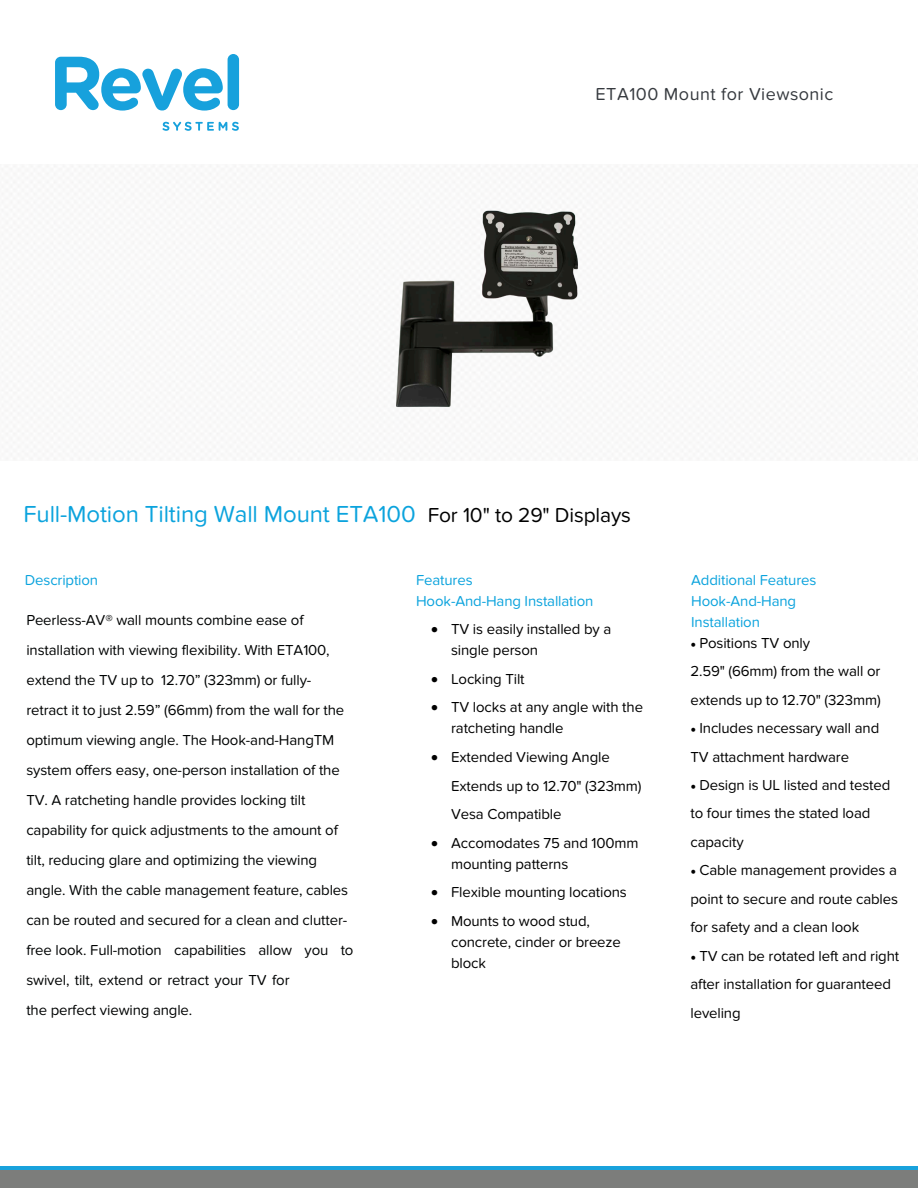
<style>
.page{position:relative;width:918px;height:1188px;background:#fff}
.page>*{position:absolute;margin:0;border:0;box-sizing:border-box;transform-origin:0 0}
.t1{font:24px "Proxima Nova Soft";letter-spacing:-.005em;color:#0ba3dd}
.t2{font:18px "Proxima Nova Soft";letter-spacing:.025em;color:#363a3f}
.t3{font:15px/28.5px "Proxima Nova Soft";letter-spacing:-.01em;color:#000}
.t4{font:15px/30px "Proxima Nova Soft";letter-spacing:-.01em;color:#000303}
.t5{font:15px/21px "Proxima Nova Soft";letter-spacing:-.01em;color:#0ba3dd}
.s1{font-size:21px;color:#000}
.s2{font-family:"Minion Pro"}
</style>
<div class="page">
<div style="left:0;top:1169px;width:918px;height:19px;background:#7c7d7b"></div>
<hr style="left:0;top:1166px;width:918px;height:4px;background:#19a2dc">
<svg style="left:55px;top:54px;width:184px;height:57px"></svg>
<svg style="left:163px;top:122px;width:76px;height:9px"></svg>
<img style="left:329px;top:165px;width:317px;height:295px">
<p class="t2" style="left:596px;top:83px;width:239px">ETA100 Mount for Viewsonic</p>
<h1 class="t1" style="left:24px;top:501px;width:609px">Full-Motion Tilting Wall Mount ETA100 <span class="s1">For 10" to 29" Displays</span></h1>
<p class="t5" style="left:25px;top:570px;width:75px">Description</p>
<p class="t4" style="left:26px;top:606px;width:329px">Peerless-AV® wall mounts combine ease of installation with viewing flexibility. With ETA100, extend the TV up to 12.70” (323mm) or fully&shy;retract it to just 2.59” (66mm) from the wall for the optimum viewing angle. The Hook-and-HangTM system offers easy, one-person installation of the TV. A ratcheting handle provides locking tilt capability for quick adjustments to the amount of tilt, reducing glare and optimizing the viewing angle. With the cable management feature, cables can be routed and secured for a clean and clutter&shy;free look. Full-motion capabilities allow you to swivel, tilt, extend or retract your TV for<br>the perfect viewing angle.</p>
<p class="t5" style="left:416px;top:570px;width:179px">Features<br>Hook-And-Hang Installation</p>
<p class="t3" style="left:451px;top:619px;width:162px;line-height:21px;text-indent:-20px">• TV is easily installed by a single person</p>
<p class="t3" style="left:431px;top:665px;width:95px">• Locking Tilt</p>
<p class="t3" style="left:451px;top:697px;width:194px;line-height:21px;text-indent:-20px">• TV locks at any angle with the ratcheting handle</p>
<p class="t3" style="left:451px;top:743px;width:192px;text-indent:-20px">• Extended Viewing Angle<br>Extends up to 12.70" (323mm)<br>Vesa Compatible</p>
<p class="t3" style="left:451px;top:832px;width:189px;line-height:21px;text-indent:-20px">• Accomodates 75 and 100mm mounting patterns</p>
<p class="t3" style="left:431px;top:878px;width:197px">• Flexible mounting locations</p>
<p class="t3" style="left:451px;top:910px;width:171px;line-height:21px;text-indent:-20px">• Mounts to wood stud, concrete, cinder or breeze block</p>
<p class="t5" style="left:691px;top:570px;width:127px">Additional Features<br>Hook-And-Hang<br>Installation</p>
<p class="t3" style="left:690px;top:629px;width:192px"><span class="s2">•</span> Positions TV only<br>2.59" (66mm) from the wall or extends up to 12.70" (323mm)</p>
<p class="t3" style="left:690px;top:714px;width:190px"><span class="s2">•</span> Includes necessary wall and<br>TV attachment hardware</p>
<p class="t3" style="left:690px;top:771px;width:201px"><span class="s2">•</span> Design is UL listed and tested to four times the stated load capacity</p>
<p class="t3" style="left:691px;top:856px;width:209px;text-align:justify"><span class="s2">•</span> Cable management provides a point to secure and route cables for safety and a clean look</p>
<p class="t3" style="left:691px;top:942px;width:210px"><span class="s2">•</span> TV can be rotated left and right after installation for guaranteed leveling</p>
</div>
